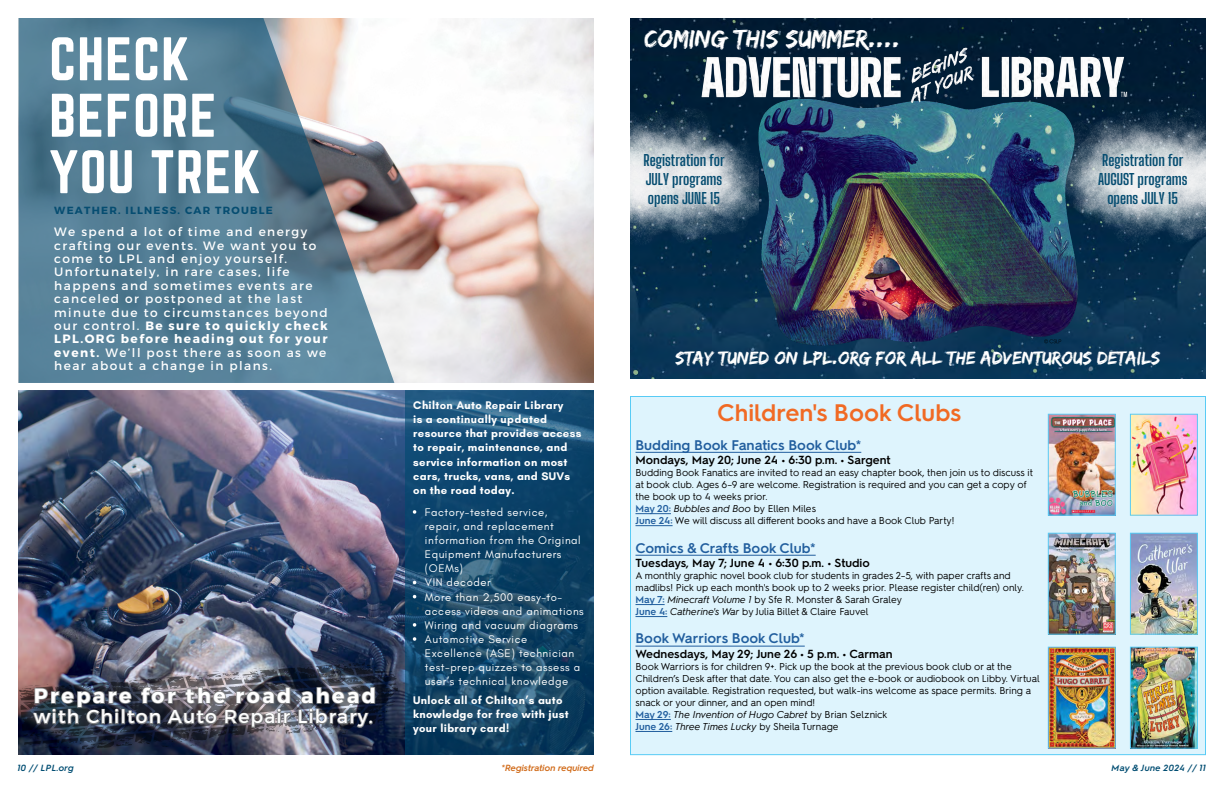
<style>
.page{position:relative;width:1224px;height:792px;background:#fff}
.page>*{position:absolute;margin:0;border:0;box-sizing:border-box;transform-origin:0 0}
.t1{font:53.8px/56.5px "Norwester";letter-spacing:.02em;color:#fff}
.t2{font:26px "Edo";color:#fff}
.t3{font:600 24px "Hurme Geometric Sans 2";color:#f16a24}
.t4{font:700 20.6px "Montserrat";letter-spacing:.12em;color:#fff}
.t5{font:19px "Edo";color:#fff}
.t6{font:18.7px "Montserrat";letter-spacing:.06em;color:#fff}
.t7{font:700 15px/18.8px "Big Shoulders Display";color:#064d71}
.t8{font:600 14px "Hurme Geometric Sans 2";color:#215e9e}
.t9{font:12.1px/13.4px "Montserrat";letter-spacing:.12em;color:#fff}
.t10{font:600 11.8px "Hurme Geometric Sans 2";color:#000}
.t11{font:11.3px/14.1px "Glacial Indifference";letter-spacing:.045em;color:#fff}
.t12{font:700 11.3px/14.1px "Glacial Indifference";letter-spacing:.03em;color:#fff}
.t13{font:700 10.4px "Montserrat";letter-spacing:.12em;color:#064d71}
.t14{font:10px/12px "Hurme Geometric Sans 2";color:#000}
.t15{font:italic 600 9px "Hurme Geometric Sans 2";letter-spacing:.03em;color:#004d72}
.t16{font:italic 600 9px "Hurme Geometric Sans 2";color:#d16b1a}
.s1{font-weight:700}
.s2{font-weight:600;color:#215e9e}
.s3{font-style:italic}
</style>
<div class="page">
<div style="left:630px;top:396px;width:576px;height:359px;background:#def4fd"></div>
<hr style="left:636px;top:452px;width:225px;height:1px;background:#215e9e">
<hr style="left:636px;top:513px;width:35px;height:1px;background:#215e9e">
<hr style="left:636px;top:525px;width:37px;height:1px;background:#215e9e">
<hr style="left:636px;top:555px;width:180px;height:1px;background:#215e9e">
<svg style="left:636px;top:604px;width:29px;height:1px"></svg>
<hr style="left:636px;top:616px;width:31px;height:1px;background:#215e9e">
<hr style="left:636px;top:646px;width:169px;height:1px;background:#215e9e">
<hr style="left:636px;top:719px;width:35px;height:1px;background:#215e9e">
<hr style="left:636px;top:731px;width:36px;height:1px;background:#215e9e">
<img style="left:1050px;top:416px;width:64px;height:98px">
<div style="left:1048px;top:414px;width:68px;height:102px;border:1px solid #58cbf5"></div>
<img style="left:1132px;top:416px;width:64px;height:98px">
<div style="left:1130px;top:414px;width:68px;height:102px;border:1px solid #58cbf5"></div>
<img style="left:1050px;top:535px;width:64px;height:98px">
<div style="left:1048px;top:533px;width:68px;height:102px;border:1px solid #58cbf5"></div>
<img style="left:1132px;top:535px;width:64px;height:98px">
<div style="left:1130px;top:533px;width:68px;height:102px;border:1px solid #58cbf5"></div>
<img style="left:1050px;top:649px;width:64px;height:98px">
<div style="left:1048px;top:647px;width:68px;height:102px;border:1px solid #58cbf5"></div>
<img style="left:1132px;top:649px;width:64px;height:98px">
<div style="left:1130px;top:647px;width:68px;height:102px;border:1px solid #58cbf5"></div>
<img style="left:1011px;top:18px;width:195px;height:360px">
<img style="left:630px;top:18px;width:381px;height:360px">
<img style="left:736px;top:105px;width:364px;height:273px">
<img style="left:697px;top:44px;width:432px;height:61px">
<img style="left:630px;top:105px;width:128px;height:143px">
<img style="left:1054px;top:105px;width:152px;height:143px">
<img style="left:18px;top:18px;width:576px;height:737px">
<svg style="left:19px;top:18px;width:377px;height:365px;background:#6a8a9b"></svg>
<svg style="left:406px;top:390px;width:188px;height:365px;background:#13466a"></svg>
<div style="left:18px;top:383px;width:576px;height:7px;background:#fff"></div>
<svg style="left:341px;top:661px;width:22px;height:6px"></svg>
<img style="left:32px;top:686px;width:344px;height:43px">
<svg style="left:413px;top:510px;width:3px;height:4px"></svg>
<svg style="left:413px;top:623px;width:3px;height:4px"></svg>
<svg style="left:413px;top:637px;width:3px;height:4px"></svg>
<h1 class="t1" style="left:49px;top:33px;width:213px">CHECK<br>BEFORE<br>YOU TREK</h1>
<p class="t13" style="left:54px;top:204px;width:220px">WEATHER. ILLNESS. CAR TROUBLE</p>
<p class="t9" style="left:54px;top:225px;width:275px">We spend a lot of time and energy crafting our events. We want you to come to LPL and enjoy yourself.<br>Unfortunately, in rare cases, life happens and sometimes events are canceled or postponed at the last minute due to circumstances beyond our control. <span class="s1">Be sure to quickly check LPL.ORG before heading out for your event.</span> We’ll post there as soon as we hear about a change in plans.</p>
<h3 class="t4" style="left:34px;top:683px;width:344px">Prepare for the road ahead</h3>
<h3 class="t6" style="left:34px;top:705px;width:341px">with Chilton Auto Repair Library.</h3>
<p class="t12" style="left:413px;top:398px;width:170px">Chilton Auto Repair Library<br>is a continually updated resource that provides access to repair, maintenance, and service information on most cars, trucks, vans, and SUVs on the road today.</p>
<p class="t11" style="left:425px;top:505px;width:160px">Factory-tested service, repair, and replacement information from the Original<br>Equipment Manufacturers (OEMs)<br>VIN decoder<br>More than 2,500 easy-to&shy;access videos and animations<br>Wiring and vacuum diagrams<br>Automotive Service<br>Excellence (ASE) technician test-prep quizzes to assess a user’s technical knowledge</p>
<p class="t12" style="left:413px;top:693px;width:157px">Unlock all of Chilton’s auto knowledge for free with just your library card!</p>
<h2 class="t2" style="left:645px;top:23px;width:257px">COMING THIS SUMMER....</h2>
<h3 class="t7" style="left:644px;top:149px;width:82px">Registration for<br>JULY programs opens JUNE 15</h3>
<h3 class="t7" style="left:1098px;top:149px;width:91px;text-align:center">Registration for<br>AUGUST programs opens JULY 15</h3>
<h3 class="t5" style="left:676px;top:347px;width:486px">STAY TUNED ON LPL.ORG FOR ALL THE ADVENTUROUS DETAILS</h3>
<h3 class="t3" style="left:717px;top:396px;width:246px">Children's Book Clubs</h3>
<h3 class="t8" style="left:636px;top:435px;width:227px">Budding Book Fanatics Book Club*</h3>
<p class="t10" style="left:636px;top:451px;width:257px">Mondays, May 20; June 24 • 6:30 p.m. • Sargent</p>
<p class="t14" style="left:636px;top:466px;width:399px">Budding Book Fanatics are invited to read an easy chapter book, then join us to discuss it at book club. Ages 6–9 are welcome. Registration is required and you can get a copy of the book up to 4 weeks prior.<br><span class="s2">May 20:</span> <span class="s3">Bubbles and Boo</span> by Ellen Miles<br><span class="s2">June 24:</span> We will discuss all different books and have a Book Club Party!</p>
<h3 class="t8" style="left:636px;top:538px;width:182px">Comics &amp; Crafts Book Club*</h3>
<p class="t10" style="left:636px;top:554px;width:236px">Tuesdays, May 7; June 4 • 6:30 p.m. • Studio</p>
<p class="t14" style="left:636px;top:569px;width:390px">A monthly graphic novel book club for students in grades 2–5, with paper crafts and madlibs! Pick up each month's book up to 2 weeks prior. Please register child(ren) only.<br><span class="s2">May 7:</span> <span class="s3">Minecraft Volume 1</span> by Sfe R. Monster &amp; Sarah Graley<br><span class="s2">June 4:</span> <span class="s3">Catherine's War</span> by Julia Billet &amp; Claire Fauvel</p>
<h3 class="t8" style="left:636px;top:629px;width:171px">Book Warriors Book Club*</h3>
<p class="t10" style="left:636px;top:645px;width:259px">Wednesdays, May 29; June 26 • 5 p.m. • Carman</p>
<p class="t14" style="left:636px;top:659px;width:406px">Book Warriors is for children 9+. Pick up the book at the previous book club or at the Children’s Desk after that date. You can also get the e-book or audiobook on Libby. Virtual option available. Registration requested, but walk-ins welcome as space permits. Bring a snack or your dinner, and an open mind!<br><span class="s2">May 29:</span> <span class="s3">The Invention of Hugo Cabret</span> by Brian Selznick<br><span class="s2">June 26:</span> <span class="s3">Three Times Lucky</span> by Sheila Turnage</p>
<p class="t15" style="left:17px;top:761px;width:58px">10 // LPL.org</p>
<p class="t16" style="left:502px;top:761px;width:94px">*Registration required</p>
<p class="t15" style="left:1112px;top:761px;width:96px">May &amp; June 2024 // 11</p>
</div>
